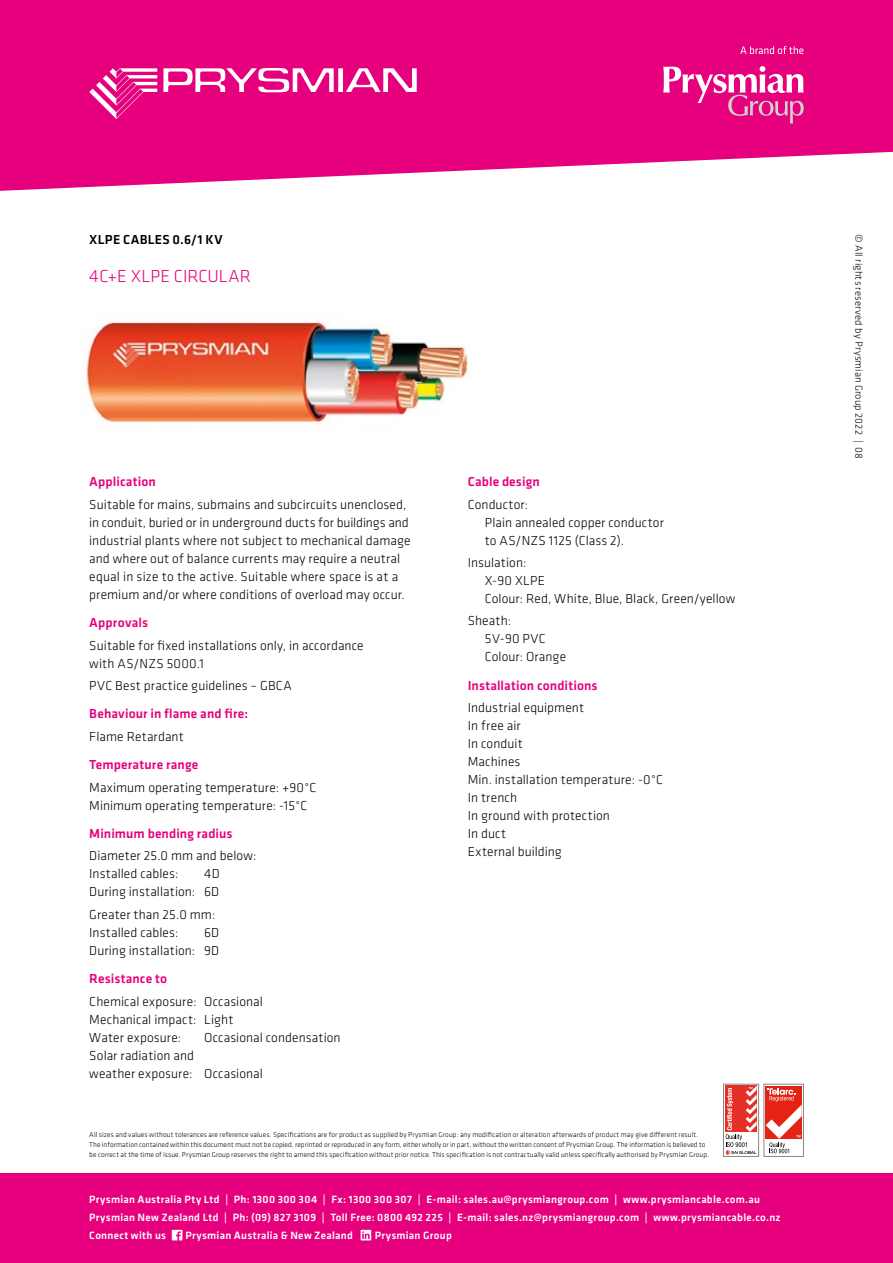
<style>
.page{position:relative;width:893px;height:1263px;background:#fff}
.page>*{position:absolute;margin:0;border:0;box-sizing:border-box;transform-origin:0 0}
.t1{font:300 18px "Klavika";letter-spacing:.005em;color:#e6007d}
.t2{font:300 13.5px/18px "Klavika";letter-spacing:.005em;color:#000}
.t3{font:500 13.5px "Klavika";letter-spacing:.01em;color:#e6007d}
.t4{font:500 13.5px "Klavika";letter-spacing:.02em;color:#000}
.t5{font:500 10.95px/18px "Klavika";letter-spacing:.025em;color:#fff}
.t6{font:300 10.5px "Klavika";letter-spacing:.025em;color:#000}
.t7{font:300 7.35px/9.8px "Klavika";letter-spacing:.01em;color:#000}
</style>
<div class="page">
<svg style="left:0;top:0;width:893px;height:191px;fill:#e6007d"></svg>
<div style="left:338px;top:68px;width:5px;height:24px;background:#fff"></div>
<svg style="left:346px;top:68px;width:71px;height:24px"></svg>
<svg style="left:163px;top:68px;width:171px;height:24px"></svg>
<svg style="left:89px;top:68px;width:68px;height:51px"></svg>
<svg style="left:663px;top:66px;width:141px;height:58px"></svg>
<svg style="left:740px;top:46px;width:63px;height:8px"></svg>
<div style="left:725px;top:1086px;width:32px;height:46px;background:#e63027"></div>
<svg style="left:726px;top:1086px;width:31px;height:69px"></svg>
<div style="left:723px;top:1084px;width:36px;height:73px;border:1px solid #878787"></div>
<div style="left:766px;top:1086px;width:36px;height:70px;background:linear-gradient(to right,#fff,#fff)"></div>
<div style="left:766px;top:1086px;width:36px;height:53px;background:#e42313"></div>
<svg style="left:766px;top:1088px;width:36px;height:65px"></svg>
<div style="left:764px;top:1084px;width:40px;height:73px;border:1px solid #878787"></div>
<div style="left:0;top:1174px;width:893px;height:89px;background:#e6007d"></div>
<svg style="left:172px;top:1230px;width:10px;height:10px"></svg>
<svg style="left:361px;top:1230px;width:10px;height:10px"></svg>
<img style="left:85px;top:321px;width:384px;height:103px">
<p class="t4" style="left:89px;top:230px;width:135px">XLPE CABLES 0.6/1 KV</p>
<p class="t6" style="left:865px;top:234px;width:226px;rotate:90deg">© All rights reserved by Prysmian Group 2022 | 08</p>
<h1 class="t1" style="left:89px;top:265px;width:163px">4C+E XLPE CIRCULAR</h1>
<p class="t3" style="left:89px;top:473px;width:68px">Application</p>
<p class="t2" style="left:89px;top:495px;width:323px">Suitable for mains, submains and subcircuits unenclosed, in conduit, buried or in underground ducts for buildings and industrial plants where not subject to mechanical damage and where out of balance currents may require a neutral equal in size to the active. Suitable where space is at a premium and/or where conditions of overload may occur.</p>
<p class="t3" style="left:89px;top:614px;width:60px">Approvals</p>
<p class="t2" style="left:89px;top:636px;width:276px">Suitable for fixed installations only, in accordance with AS/NZS 5000.1</p>
<p class="t2" style="left:89px;top:676px;width:204px">PVC Best practice guidelines – GBCA</p>
<p class="t3" style="left:89px;top:705px;width:160px">Behaviour in flame and fire:</p>
<p class="t2" style="left:89px;top:727px;width:96px">Flame Retardant</p>
<p class="t3" style="left:89px;top:756px;width:111px">Temperature range</p>
<p class="t2" style="left:89px;top:778px;width:229px">Maximum operating temperature: +90°C<br>Minimum operating temperature: -15°C</p>
<p class="t3" style="left:89px;top:824px;width:145px">Minimum bending radius</p>
<p class="t2" style="left:89px;top:847px;width:169px">Diameter 25.0 mm and below:<br>Installed cables:</p>
<p class="t2" style="left:89px;top:865px;width:132px;text-align:right">4D<br>During installation: 6D</p>
<p class="t2" style="left:89px;top:905px;width:127px">Greater than 25.0 mm:<br>Installed cables:</p>
<p class="t2" style="left:89px;top:923px;width:131px;text-align:right">6D<br>During installation: 9D</p>
<p class="t3" style="left:89px;top:970px;width:79px">Resistance to</p>
<p class="t2" style="left:89px;top:992px;width:175px">Chemical exposure: Occasional<br>Mechanical impact: Light<br>Water exposure:</p>
<p class="t2" style="left:204px;top:1028px;width:138px">Occasional condensation</p>
<p class="t2" style="left:89px;top:1046px;width:175px">Solar radiation and<br>weather exposure: Occasional</p>
<p class="t3" style="left:468px;top:473px;width:74px">Cable design</p>
<p class="t2" style="left:485px;top:495px;width:181px;text-indent:-17px">Conductor:<br>Plain annealed copper conductor to AS/NZS 1125 (Class 2).</p>
<p class="t2" style="left:485px;top:553px;width:252px;text-indent:-17px">Insulation:<br>X-90 XLPE<br>Colour: Red, White, Blue, Black, Green/yellow</p>
<p class="t2" style="left:485px;top:611px;width:83px;text-indent:-17px">Sheath:<br>5V-90 PVC<br>Colour: Orange</p>
<p class="t3" style="left:468px;top:676px;width:131px">Installation conditions</p>
<p class="t2" style="left:468px;top:698px;width:197px">Industrial equipment<br>In free air<br>In conduit<br>Machines<br>Min. installation temperature: -0°C<br>In trench<br>In ground with protection<br>In duct<br>External building</p>
<p class="t7" style="left:89px;top:1130px;width:621px">All sizes and values without tolerances are reference values. Specifications are for product as supplied by Prysmian Group: any modification or alteration afterwards of product may give different result.<br>The information contained within this document must not be copied, reprinted or reproduced in any form, either wholly or in part, without the written consent of Prysmian Group. The information is believed to be correct at the time of issue. Prysmian Group reserves the right to amend this specification without prior notice. This specification is not contractually valid unless specifically authorised by Prysmian Group.</p>
<p class="t5" style="left:89px;top:1190px;width:693px">Prysmian Australia Pty Ltd | Ph: 1300 300 304 | Fx: 1300 300 307 | E-mail: sales.au@prysmiangroup.com | www.prysmiancable.com.au<br>Prysmian New Zealand Ltd | Ph: (09) 827 3109 | Toll Free: 0800 492 225 | E-mail: sales.nz@prysmiangroup.com | www.prysmiancable.co.nz<br>Connect with us</p>
<p class="t5" style="left:185px;top:1226px;width:169px">Prysmian Australia &amp; New Zealand</p>
<p class="t5" style="left:375px;top:1226px;width:79px">Prysmian Group</p>
</div>
